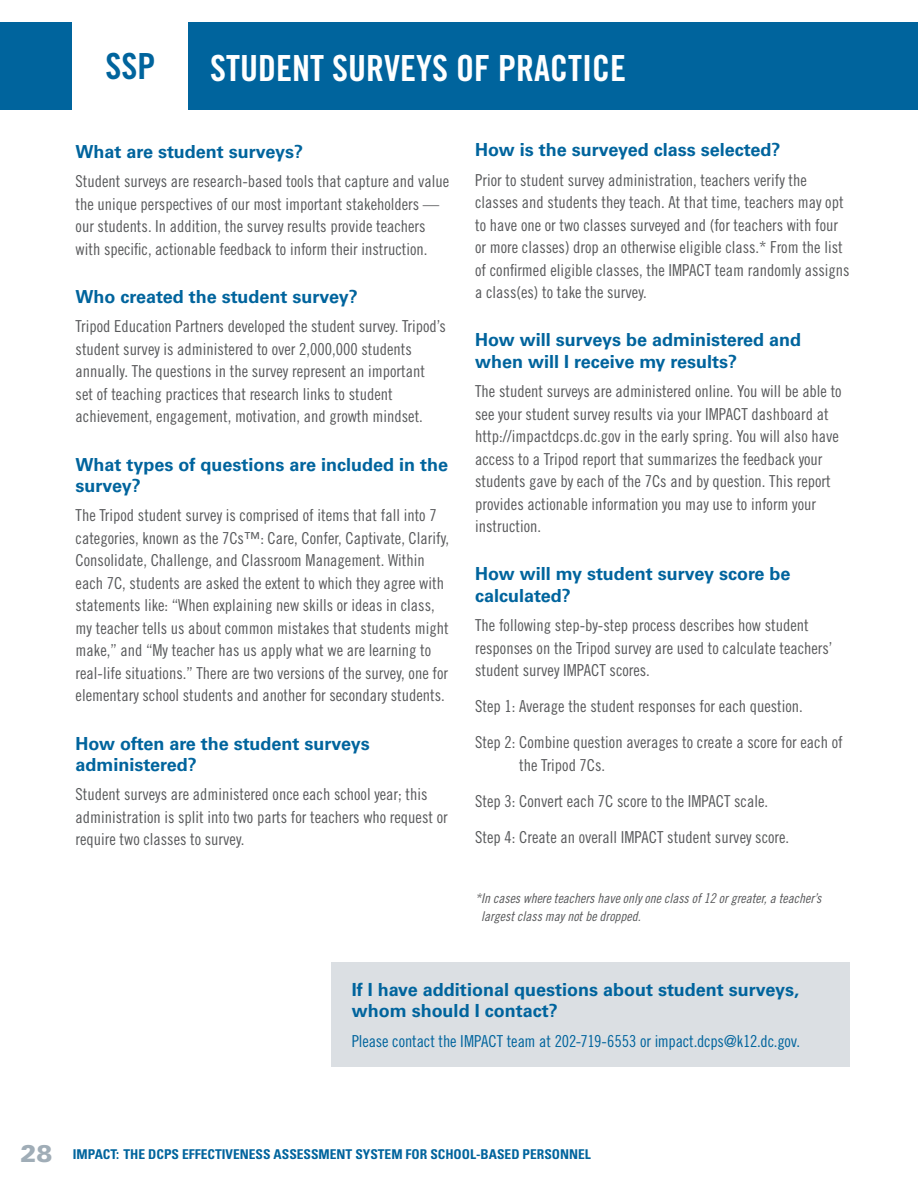
<style>
.page{position:relative;width:918px;height:1188px;background:#fff}
.page>*{position:absolute;margin:0;border:0;box-sizing:border-box;transform-origin:0 0}
.t1{font:36px "Trade Gothic LT Std Bd Cn 20";color:#fff}
.t2{font:36px "Trade Gothic LT Std Bd Cn 20";color:#00649d}
.t3{font:700 18px/21.3px "Univers LT Std";color:#00649d}
.t4{font:16.5px/22.5px "Trade Gothic LT Std Cn 18";color:#58595b}
.t5{font:16.5px "Trade Gothic LT Std Cn 18";letter-spacing:-.01em;color:#00649d}
.t6{font:13.5px/18px "Trade Gothic LT Std Cn 18 Obl";color:#58595b}
.t7{font:700 condensed 13.5px "Univers LT Std";color:#00649d}
.s1{font-weight:900;font-stretch:normal;font-size:24px;color:#a0adb7}
</style>
<div class="page">
<div style="left:0;top:23px;width:918px;height:87px;background:#00649d"></div>
<div style="left:331px;top:963px;width:519px;height:104px;background:#dbdfe3"></div>
<div style="left:73px;top:23px;width:115px;height:87px;background:#fff"></div>
<h1 class="t2" style="left:105px;top:45px;width:51px">SSP</h1>
<h1 class="t1" style="left:210px;top:46px;width:417px">STUDENT SURVEYS OF PRACTICE</h1>
<p class="t3" style="left:76px;top:141px;width:229px">What are student surveys?</p>
<p class="t4" style="left:76px;top:170px;width:375px">Student surveys are research-based tools that capture and value the unique perspectives of our most important stakeholders — our students. In addition, the survey results provide teachers with specific, actionable feedback to inform their instruction.</p>
<p class="t3" style="left:76px;top:286px;width:284px">Who created the student survey?</p>
<p class="t4" style="left:76px;top:315px;width:372px">Tripod Education Partners developed the student survey. Tripod’s student survey is administered to over 2,000,000 students annually. The questions in the survey represent an important set of teaching practices that research links to student achievement, engagement, motivation, and growth mindset.</p>
<p class="t3" style="left:76px;top:454px;width:374px">What types of questions are included in the survey?</p>
<p class="t4" style="left:76px;top:504px;width:375px">The Tripod student survey is comprised of items that fall into 7 categories, known as the 7Cs™: Care, Confer, Captivate, Clarify, Consolidate, Challenge, and Classroom Management. Within each 7C, students are asked the extent to which they agree with statements like: “When explaining new skills or ideas in class, my teacher tells us about common mistakes that students might make,” and “My teacher has us apply what we are learning to real-life situations.” There are two versions of the survey, one for elementary school students and another for secondary students.</p>
<p class="t3" style="left:76px;top:733px;width:296px">How often are the student surveys administered?</p>
<p class="t4" style="left:76px;top:783px;width:374px">Student surveys are administered once each school year; this administration is split into two parts for teachers who request or require two classes to survey.</p>
<p class="t3" style="left:475px;top:139px;width:307px">How is the surveyed class selected?</p>
<p class="t4" style="left:475px;top:168px;width:376px">Prior to student survey administration, teachers verify the classes and students they teach. At that time, teachers may opt to have one or two classes surveyed and (for teachers with four or more classes) drop an otherwise eligible class.* From the list of confirmed eligible classes, the IMPACT team randomly assigns a class(es) to take the survey.</p>
<p class="t3" style="left:475px;top:330px;width:328px">How will surveys be administered and when will I receive my results?</p>
<p class="t4" style="left:475px;top:380px;width:368px">The student surveys are administered online. You will be able to see your student survey results via your IMPACT dashboard at http://impactdcps.dc.gov in the early spring. You will also have access to a Tripod report that summarizes the feedback your students gave by each of the 7Cs and by question. This report provides actionable information you may use to inform your instruction.</p>
<p class="t3" style="left:475px;top:564px;width:317px">How will my student survey score be calculated?</p>
<p class="t4" style="left:475px;top:614px;width:359px">The following step-by-step process describes how student responses on the Tripod survey are used to calculate teachers’ student survey IMPACT scores.</p>
<p class="t4" style="left:475px;top:688px;width:369px;line-height:36px">Step 1: Average the student responses for each question.<br>Step 2: Combine question averages to create a score for each of</p>
<p class="t4" style="left:475px;top:747px;width:316px;line-height:36px;text-indent:44px">the Tripod 7Cs.<br>Step 3: Convert each 7C score to the IMPACT scale.<br>Step 4: Create an overall IMPACT student survey score.</p>
<p class="t6" style="left:481px;top:890px;width:342px;text-indent:-6px">*In cases where teachers have only one class of 12 or greater, a teacher’s largest class may not be dropped.</p>
<p class="t3" style="left:352px;top:979px;width:449px">If I have additional questions about student surveys, whom should I contact?</p>
<p class="t5" style="left:352px;top:1031px;width:450px">Please contact the IMPACT team at 202-719-6553 or impact.dcps@k12.dc.gov.</p>
<p class="t7" style="left:20px;top:1145px;width:572px"><span class="s1">28</span> IMPACT: THE DCPS EFFECTIVENESS ASSESSMENT SYSTEM FOR SCHOOL-BASED PERSONNEL</p>
</div>
